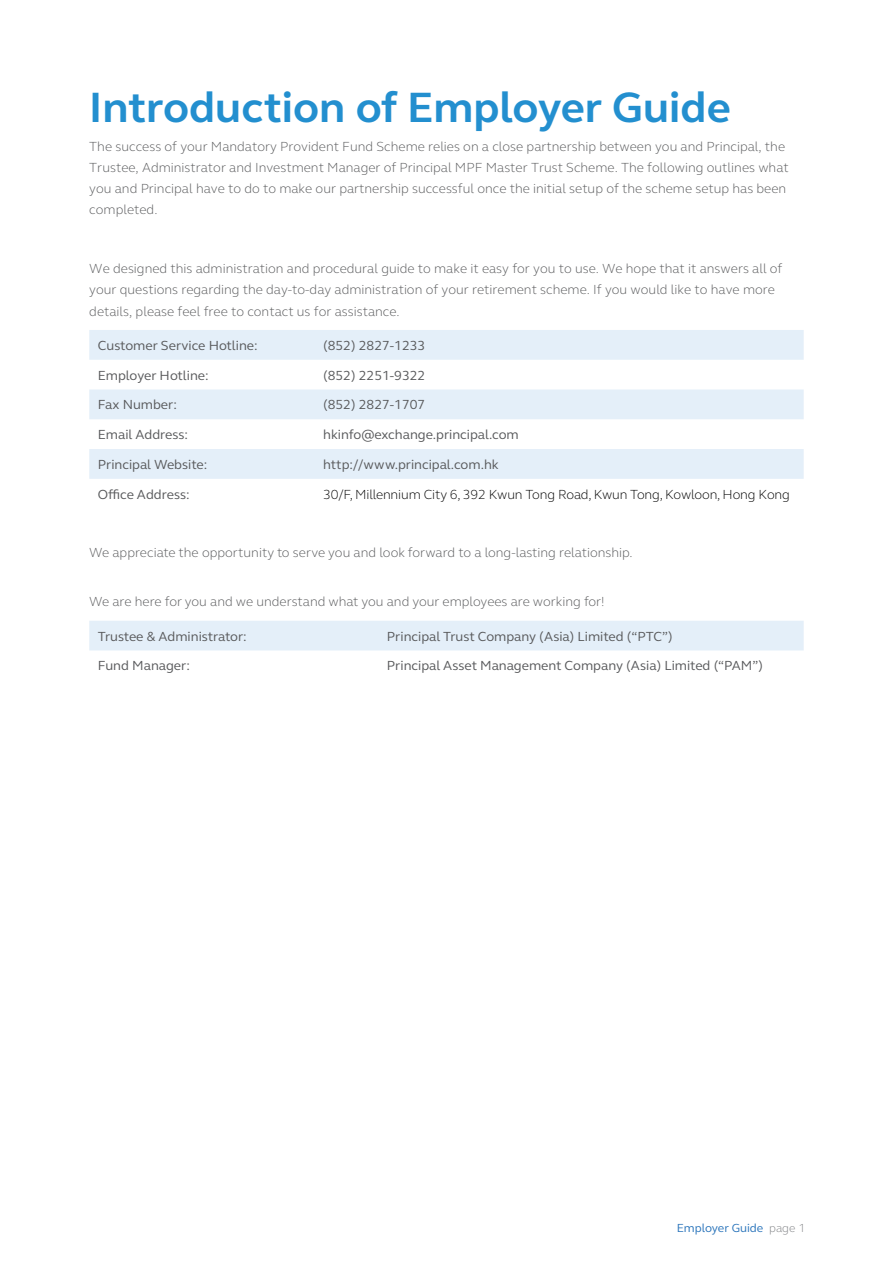
<style>
.page{position:relative;width:893px;height:1263px;background:#fff}
.page>*{position:absolute;margin:0;border:0;box-sizing:border-box;transform-origin:0 0}
.t1{font:700 43.5px "FS Elliot Pro";color:#238fcf}
.t2{font:300 13.5px/21px "FS Elliot Pro";color:#58595b}
.t3{font:13.5px "FS Elliot Pro";color:#58595b}
.t4{font:300 13.5px "FS Elliot Pro";letter-spacing:-.01em;color:#000}
.t5{font:12px "FS Elliot Pro";color:#2b75bb}
.s1{font-weight:300;color:#808285}
</style>
<div class="page">
<svg style="left:89px;top:330px;width:715px;height:149px;fill:#e4eff9"></svg>
<div style="left:89px;top:621px;width:715px;height:29px;background:#e4eff9"></div>
<h1 class="t1" style="left:89px;top:78px;width:643px">Introduction of Employer Guide</h1>
<p class="t2" style="left:89px;top:136px;width:701px">The success of your Mandatory Provident Fund Scheme relies on a close partnership between you and Principal, the Trustee, Administrator and Investment Manager of Principal MPF Master Trust Scheme. The following outlines what you and Principal have to do to make our partnership successful once the initial setup of the scheme setup has been completed.</p>
<p class="t2" style="left:89px;top:258px;width:695px">We designed this administration and procedural guide to make it easy for you to use. We hope that it answers all of your questions regarding the day-to-day administration of your retirement scheme. If you would like to have more details, please feel free to contact us for assistance.</p>
<p class="t3" style="left:98px;top:336px;width:161px">Customer Service Hotline:</p>
<p class="t3" style="left:323px;top:336px;width:104px">(852) 2827-1233</p>
<p class="t3" style="left:98px;top:366px;width:112px">Employer Hotline:</p>
<p class="t3" style="left:323px;top:366px;width:104px">(852) 2251-9322</p>
<p class="t3" style="left:98px;top:396px;width:81px">Fax Number:</p>
<p class="t3" style="left:323px;top:396px;width:104px">(852) 2827-1707</p>
<p class="t3" style="left:98px;top:426px;width:92px">Email Address:</p>
<p class="t3" style="left:323px;top:426px;width:197px">hkinfo@exchange.principal.com</p>
<p class="t3" style="left:98px;top:455px;width:111px">Principal Website:</p>
<p class="t3" style="left:323px;top:455px;width:177px">http://www.principal.com.hk</p>
<p class="t3" style="left:98px;top:485px;width:93px">Office Address:</p>
<p class="t4" style="left:323px;top:485px;width:468px">30/F, Millennium City 6, 392 Kwun Tong Road, Kwun Tong, Kowloon, Hong Kong</p>
<p class="t2" style="left:89px;top:541px;width:545px">We appreciate the opportunity to serve you and look forward to a long-lasting relationship.</p>
<p class="t2" style="left:89px;top:591px;width:517px">We are here for you and we understand what you and your employees are working for!</p>
<p class="t3" style="left:98px;top:627px;width:150px">Trustee &amp; Administrator:</p>
<p class="t3" style="left:387px;top:627px;width:287px">Principal Trust Company (Asia) Limited (“PTC”)</p>
<p class="t3" style="left:98px;top:657px;width:94px">Fund Manager:</p>
<p class="t3" style="left:387px;top:657px;width:377px">Principal Asset Management Company (Asia) Limited (“PAM”)</p>
<p class="t5" style="left:677px;top:1220px;width:130px">Employer Guide <span class="s1">page 1</span></p>
</div>
